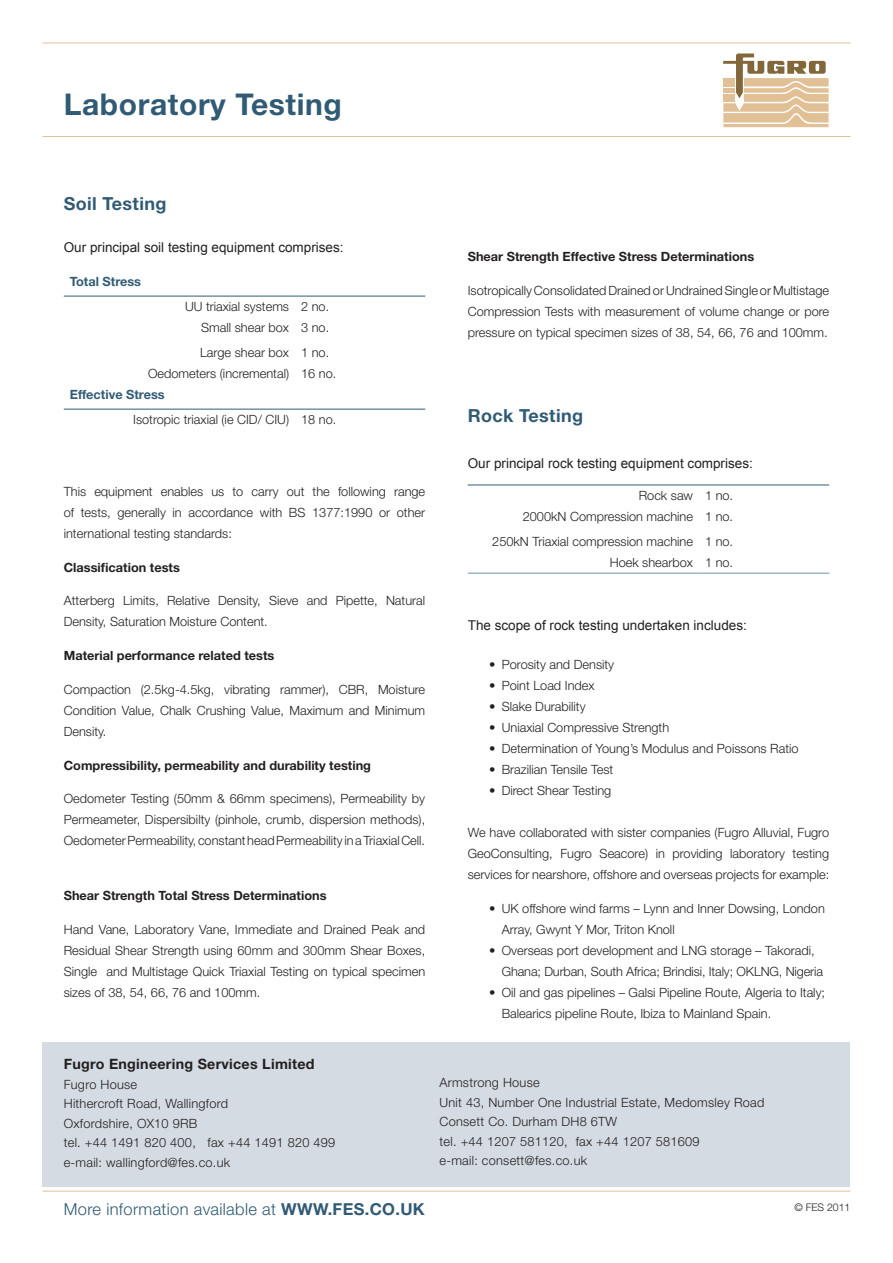
<style>
.page{position:relative;width:893px;height:1263px;background:#fff}
.page>*{position:absolute;margin:0;border:0;box-sizing:border-box;transform-origin:0 0}
.MAIN_TITLE_-_BLUE{font:700 30px "Helvetica Neue LT Std";letter-spacing:.02em;color:#315b75}
.BLUE_SUBSECTION_TITL{font:700 18px "Helvetica Neue LT Std";letter-spacing:.02em;color:#315b75}
.t1{font:300 16.5px "Helvetica Neue LT Std";letter-spacing:.02em;color:#315b75}
.t2{font:700 14.25px "Helvetica Neue LT Std";letter-spacing:.02em;color:#231f20}
.tekst{font:13.5px "Arial";color:#231f20}
.BODY_COPY{font:300 12.75px/21px "Helvetica Neue LT Std";color:#231f20;text-align:justify}
.BULLET_LIST{font:300 12.75px/21px "Helvetica Neue LT Std";color:#231f20}
.BODY_COPY-2{font:300 12.75px/19.5px "Helvetica Neue LT Std";letter-spacing:.02em;color:#231f20}
.INTRO_PARA_BOLD{font:700 12.75px "Helvetica Neue LT Std";color:#231f20}
.BODY_COPY-3{font:700 12.75px "Helvetica Neue LT Std";color:#231f20}
.BODY_COPY-4{font:700 12.75px "Helvetica Neue LT Std";color:#315b75}
.t3{font:300 10.5px "Helvetica Neue LT Std";color:#231f20}
.s1{font-weight:700}
</style>
<div class="page">
<hr style="left:43px;top:1191px;width:807px;height:1px;background:#e2c096">
<div style="left:43px;top:1042px;width:807px;height:144px;background:#d4dbe2"></div>
<hr style="left:43px;top:43px;width:807px;height:1px;background:#e2c096">
<hr style="left:43px;top:136px;width:807px;height:1px;background:#e2c096">
<svg style="left:723px;top:53px;width:106px;height:74px"></svg>
<hr style="left:64px;top:409px;width:231px;height:1px;background:#315b75">
<hr style="left:295px;top:409px;width:130px;height:1px;background:#315b75">
<hr style="left:64px;top:296px;width:231px;height:1px;background:#315b75">
<hr style="left:295px;top:296px;width:130px;height:1px;background:#315b75">
<hr style="left:468px;top:485px;width:231px;height:1px;background:#315b75">
<hr style="left:699px;top:485px;width:130px;height:1px;background:#315b75">
<hr style="left:468px;top:573px;width:231px;height:1px;background:#72919c">
<hr style="left:699px;top:573px;width:130px;height:1px;background:#72919c">
<p class="MAIN_TITLE_-_BLUE" style="left:64px;top:86px;width:279px">Laboratory Testing</p>
<p class="BLUE_SUBSECTION_TITL" style="left:64px;top:193px;width:104px">Soil Testing</p>
<p class="tekst" style="left:64px;top:238px;width:281px">Our principal soil testing equipment comprises:</p>
<p class="BODY_COPY-4" style="left:70px;top:274px;width:73px">Total Stress</p>
<p class="BODY_COPY" style="left:185px;top:296px;width:106px">UU triaxial systems</p>
<p class="BODY_COPY" style="left:301px;top:296px;width:30px">2 no.</p>
<p class="BODY_COPY" style="left:201px;top:317px;width:89px">Small shear box</p>
<p class="BODY_COPY" style="left:301px;top:317px;width:30px">3 no.</p>
<p class="BODY_COPY" style="left:200px;top:342px;width:91px">Large shear box</p>
<p class="BODY_COPY" style="left:301px;top:342px;width:30px">1 no.</p>
<p class="BODY_COPY" style="left:148px;top:363px;width:143px">Oedometers (incremental)</p>
<p class="BODY_COPY" style="left:301px;top:363px;width:37px">16 no.</p>
<p class="BODY_COPY-4" style="left:70px;top:387px;width:96px">Effective Stress</p>
<p class="BODY_COPY" style="left:133px;top:409px;width:157px">Isotropic triaxial (ie CID/ CIU)</p>
<p class="BODY_COPY" style="left:301px;top:409px;width:37px">18 no.</p>
<p class="BODY_COPY" style="left:64px;top:480px;width:363px">This equipment enables us to carry out the following range of tests, generally in accordance with BS 1377:1990 or other international testing standards:</p>
<p class="INTRO_PARA_BOLD" style="left:64px;top:559px;width:118px">Classification tests</p>
<p class="BODY_COPY" style="left:64px;top:590px;width:363px">Atterberg Limits, Relative Density, Sieve and Pipette, Natural<br>Density, Saturation Moisture Content.</p>
<p class="INTRO_PARA_BOLD" style="left:64px;top:648px;width:212px">Material performance related tests</p>
<p class="BODY_COPY" style="left:64px;top:678px;width:363px">Compaction (2.5kg-4.5kg, vibrating rammer), CBR, Moisture Condition Value, Chalk Crushing Value, Maximum and Minimum Density.</p>
<p class="INTRO_PARA_BOLD" style="left:64px;top:757px;width:309px">Compressibility, permeability and durability testing</p>
<p class="BODY_COPY" style="left:64px;top:788px;width:363px">Oedometer Testing (50mm &amp; 66mm specimens), Permeability by Permeameter, Dispersibilty (pinhole, crumb, dispersion methods), Oedometer Permeability, constant head Permeability in a Triaxial Cell.</p>
<p class="INTRO_PARA_BOLD" style="left:64px;top:888px;width:264px">Shear Strength Total Stress Determinations</p>
<p class="BODY_COPY" style="left:64px;top:919px;width:363px">Hand Vane, Laboratory Vane, Immediate and Drained Peak and Residual Shear Strength using 60mm and 300mm Shear Boxes, Single and Multistage Quick Triaxial Testing on typical specimen sizes of 38, 54, 66, 76 and 100mm.</p>
<p class="BODY_COPY-3" style="left:468px;top:249px;width:288px">Shear Strength Effective Stress Determinations</p>
<p class="BODY_COPY" style="left:468px;top:280px;width:363px">Isotropically Consolidated Drained or Undrained Single or Multistage Compression Tests with measurement of volume change or pore pressure on typical specimen sizes of 38, 54, 66, 76 and 100mm.</p>
<p class="BLUE_SUBSECTION_TITL" style="left:468px;top:405px;width:117px">Rock Testing</p>
<p class="tekst" style="left:468px;top:454px;width:287px">Our principal rock testing equipment comprises:</p>
<p class="BODY_COPY" style="left:639px;top:485px;width:56px">Rock saw</p>
<p class="BODY_COPY" style="left:705px;top:485px;width:30px">1 no.</p>
<p class="BULLET_LIST" style="left:523px;top:506px;width:172px">2000kN Compression machine</p>
<p class="BODY_COPY" style="left:705px;top:506px;width:30px">1 no.</p>
<p class="BULLET_LIST" style="left:492px;top:531px;width:202px">250kN Triaxial compression machine</p>
<p class="BODY_COPY" style="left:705px;top:531px;width:30px">1 no.</p>
<p class="BULLET_LIST" style="left:610px;top:552px;width:85px">Hoek shearbox</p>
<p class="BODY_COPY" style="left:705px;top:552px;width:30px">1 no.</p>
<p class="tekst" style="left:468px;top:616px;width:281px">The scope of rock testing undertaken includes:</p>
<p class="BULLET_LIST" style="left:489px;top:654px;width:127px">• Porosity and Density</p>
<p class="BULLET_LIST" style="left:489px;top:675px;width:107px">• Point Load Index</p>
<p class="BULLET_LIST" style="left:489px;top:696px;width:98px">• Slake Durability</p>
<p class="BULLET_LIST" style="left:489px;top:717px;width:182px">• Uniaxial Compressive Strength</p>
<p class="BULLET_LIST" style="left:489px;top:738px;width:311px">• Determination of Young’s Modulus and Poissons Ratio</p>
<p class="BULLET_LIST" style="left:489px;top:759px;width:126px">• Brazilian Tensile Test</p>
<p class="BULLET_LIST" style="left:489px;top:780px;width:124px">• Direct Shear Testing</p>
<p class="BODY_COPY" style="left:468px;top:822px;width:363px">We have collaborated with sister companies (Fugro Alluvial, Fugro GeoConsulting, Fugro Seacore) in providing laboratory testing services for nearshore, offshore and overseas projects for example:</p>
<p class="BULLET_LIST" style="left:502px;top:897px;width:325px;text-indent:-13px">• UK offshore wind farms – Lynn and Inner Dowsing, London<br>Array, Gwynt Y Mor, Triton Knoll</p>
<p class="BULLET_LIST" style="left:502px;top:939px;width:323px;text-indent:-13px">• Overseas port development and LNG storage – Takoradi,<br>Ghana; Durban, South Africa; Brindisi, Italy; OKLNG, Nigeria</p>
<p class="BULLET_LIST" style="left:502px;top:981px;width:325px;text-indent:-13px">• Oil and gas pipelines – Galsi Pipeline Route, Algeria to Italy;<br>Balearics pipeline Route, Ibiza to Mainland Spain.</p>
<p class="t2" style="left:64px;top:1055px;width:252px">Fugro Engineering Services Limited</p>
<p class="BODY_COPY-2" style="left:64px;top:1074px;width:75px">Fugro House</p>
<p class="BODY_COPY-2" style="left:64px;top:1093px;width:166px">Hithercroft Road, Wallingford<br>Oxfordshire, OX10 9RB</p>
<p class="BODY_COPY-2" style="left:64px;top:1132px;width:273px">tel. +44 1491 820 400, fax +44 1491 820 499</p>
<p class="BODY_COPY-2" style="left:64px;top:1152px;width:168px">e-mail: wallingford@fes.co.uk</p>
<p class="t1" style="left:64px;top:1199px;width:363px">More information available at <span class="s1">WWW.FES.CO.UK</span></p>
<p class="BODY_COPY-2" style="left:440px;top:1073px;width:326px">Armstrong House<br>Unit 43, Number One Industrial Estate, Medomsley Road Consett Co. Durham DH8 6TW<br>tel. +44 1207 581120, fax +44 1207 581609<br>e-mail: consett@fes.co.uk</p>
<p class="t3" style="left:794px;top:1201px;width:58px">© FES 2011</p>
</div>
